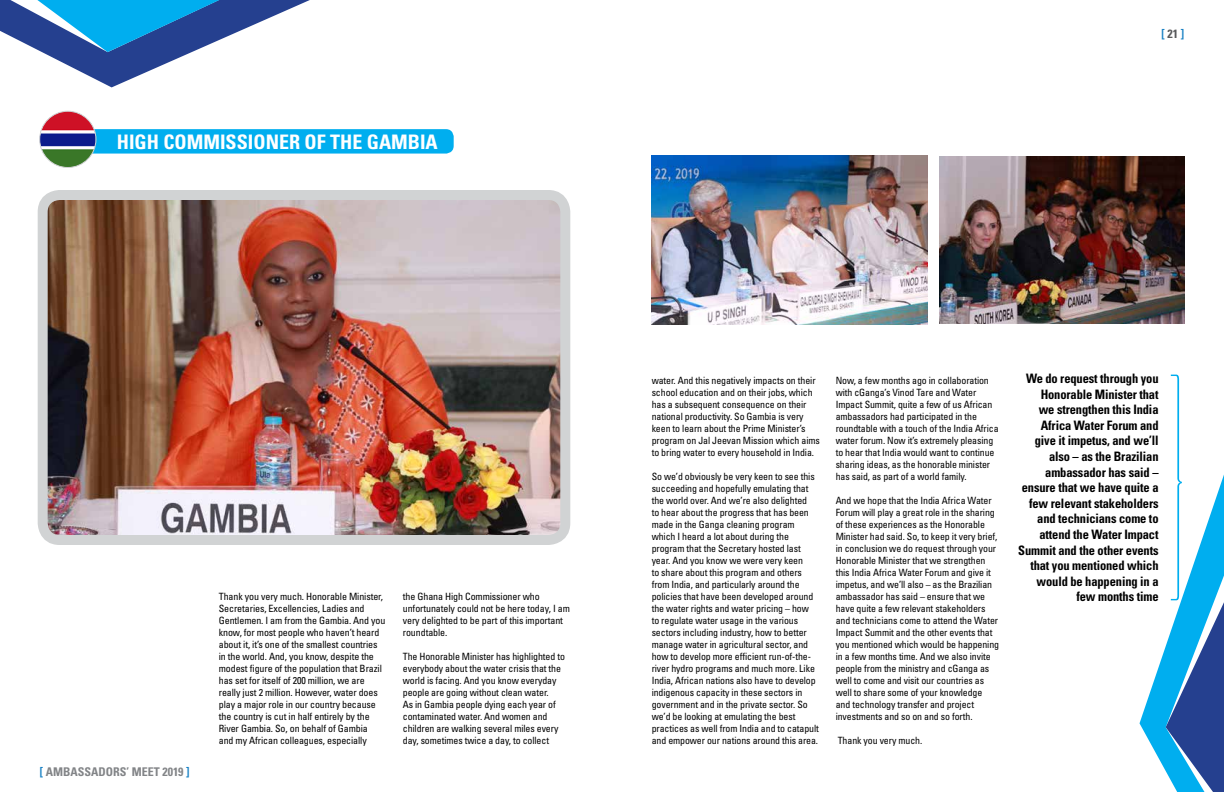
<style>
.page{position:relative;width:1224px;height:792px;background:#fff}
.page>*{position:absolute;margin:0;border:0;box-sizing:border-box;transform-origin:0 0}
.t1{font:700 condensed 20px "Univers LT Std";color:#fff}
.t2{font:700 condensed 13px/15.6px "Univers LT Std";letter-spacing:-.01em;color:#000;text-align:right;scale:.96 1}
.t3{font:700 condensed 12px "Univers LT Std";color:#828487}
.t4{font:700 condensed 12px "Univers LT Std";color:#157fc3}
.t5{font:condensed 10px/12px "Univers LT Std";letter-spacing:-.01em;color:#000}
.s1{color:#58595b}
.s2{color:#157fc3}
</style>
<div class="page">
<svg style="left:0;top:0;width:310px;height:87px"></svg>
<img style="left:49px;top:201px;width:510px;height:333px">
<div style="left:38px;top:190px;width:532px;height:355px;border:10px solid #d1d3d4;border-radius:17px"></div>
<svg style="left:96px;top:129px;width:358px;height:25px;background:#06b0ef"></svg>
<img style="left:41px;top:111px;width:55px;height:56px">
<div style="left:39px;top:111px;width:57px;height:57px;border:1px solid #d1d3d4;border-radius:50%"></div>
<img style="left:652px;top:156px;width:276px;height:168px">
<img style="left:940px;top:156px;width:244px;height:168px">
<svg style="left:1140px;top:374px;width:84px;height:418px"></svg>
<h1 class="t1" style="left:117px;top:129px;width:59px">Hig h Commissioner</h1>
<h1 class="t1" style="left:305px;top:129px;width:88px">of The Gambia</h1>
<p class="t4" style="left:1162px;top:26px;width:24px">[<span class="s1">21</span>]</p>
<p class="t3" style="left:40px;top:764px;width:151px"><span class="s2">[</span> AMBASSADORS’ MEET 2019 <span class="s2">]</span></p>
<p class="t5" style="left:219px;top:590px;width:168px">Thank you very much. Honorable Minister, Secretaries, Excellencies, Ladies and Gentlemen. I am from the Gambia. And you know, for most people who haven’t heard about it, it’s one of the smallest countries in the world. And, you know, despite the modest figure of the population that Brazil has set for itself of 200 million, we are really just 2 million. However, water does play a major role in our country because the country is cut in half entirely by the River Gambia. So, on behalf of Gambia<br>and my African colleagues, especially</p>
<p class="t5" style="left:403px;top:590px;width:169px">the Ghana High Commissioner who unfortunately could not be here today, I am very delighted to be part of this important roundtable.</p>
<p class="t5" style="left:403px;top:650px;width:164px">The Honorable Minister has highlighted to everybody about the water crisis that the world is facing. And you know everyday people are going without clean water.<br>As in Gambia people dying each year of contaminated water. And women and children are walking several miles every day, sometimes twice a day, to collect</p>
<p class="t5" style="left:652px;top:374px;width:170px">water. And this negatively impacts on their school education and on their jobs, which has a subsequent consequence on their national productivity. So Gambia is very keen to learn about the Prime Minister’s program on Jal Jeevan Mission which aims to bring water to every household in India.</p>
<p class="t5" style="left:652px;top:470px;width:169px">So we’d obviously be very keen to see this succeeding and hopefully emulating that the world over. And we’re also delighted<br>to hear about the progress that has been made in the Ganga cleaning program which I heard a lot about during the program that the Secretary hosted last year. And you know we were very keen<br>to share about this program and others from India, and particularly around the policies that have been developed around the water rights and water pricing – how to regulate water usage in the various sectors including industry, how to better manage water in agricultural sector, and how to develop more efficient run-of-the&shy;river hydro programs and much more. Like India, African nations also have to develop indigenous capacity in these sectors in government and in the private sector. So we’d be looking at emulating the best practices as well from India and to catapult and empower our nations around this area.</p>
<p class="t5" style="left:836px;top:374px;width:165px">Now, a few months ago in collaboration with cGanga’s Vinod Tare and Water Impact Summit, quite a few of us African ambassadors had participated in the roundtable with a touch of the India Africa water forum. Now it’s extremely pleasing to hear that India would want to continue sharing ideas, as the honorable minister has said, as part of a world family.</p>
<p class="t5" style="left:836px;top:494px;width:165px">And we hope that the India Africa Water Forum will play a great role in the sharing of these experiences as the Honorable Minister had said. So, to keep it very brief, in conclusion we do request through your Honorable Minister that we strengthen this India Africa Water Forum and give it impetus, and we’ll also – as the Brazilian ambassador has said – ensure that we have quite a few relevant stakeholders and technicians come to attend the Water Impact Summit and the other events that you mentioned which would be happening in a few months time. And we also invite people from the ministry and cGanga as well to come and visit our countries as well to share some of your knowledge and technology transfer and project investments and so on and so forth.</p>
<p class="t5" style="left:838px;top:734px;width:86px">Thank you very much.</p>
<p class="t2" style="left:1018px;top:371px;width:148px">We do request through you<br>Honorable Minister that<br>we strengthen this India<br>Africa Water Forum and give it impetus, and we’ll also – as the Brazilian ambassador has said – ensure that we have quite a few relevant stakeholders and technicians come to attend the Water Impact<br>Summit and the other events that you mentioned which would be happening in a few months time</p>
</div>
